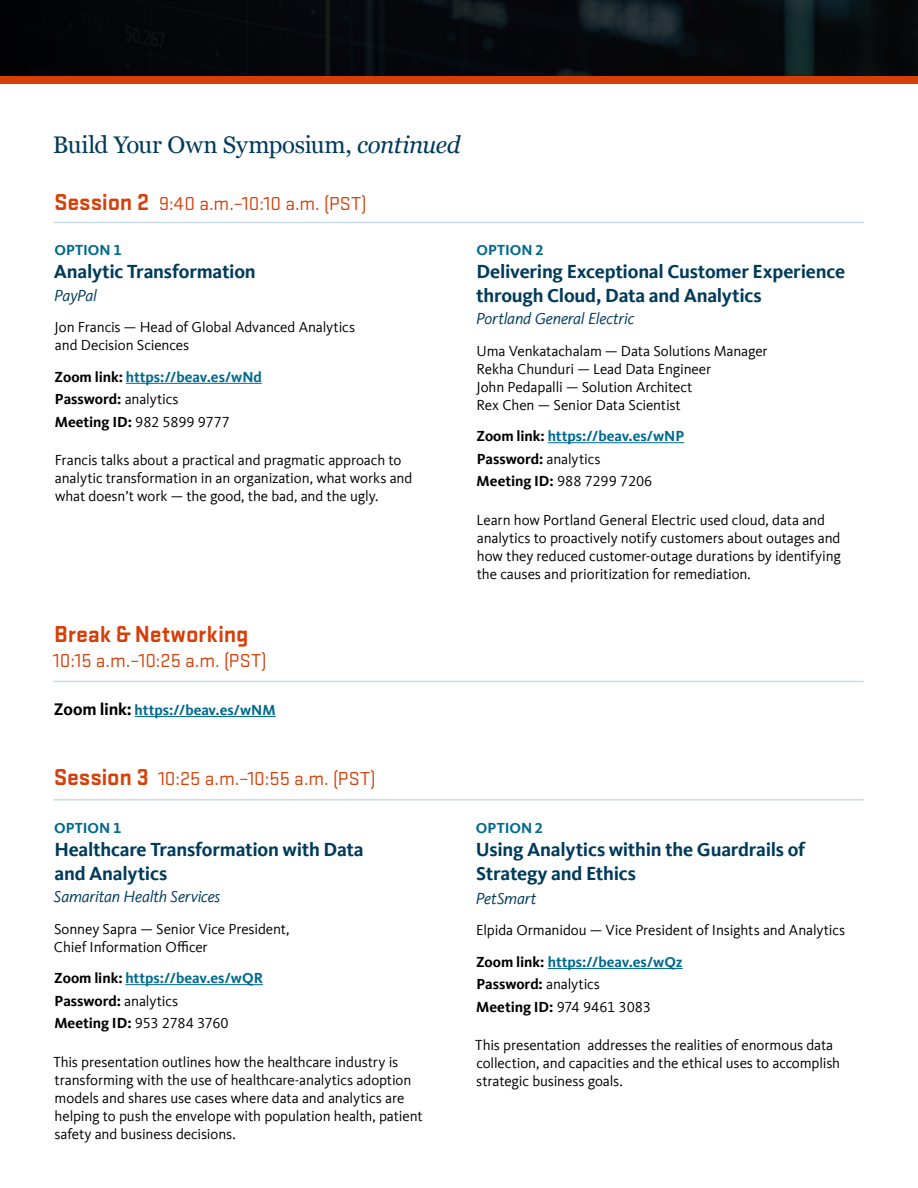
<style>
.page{position:relative;width:918px;height:1188px;background:#fff}
.page>*{position:absolute;margin:0;border:0;box-sizing:border-box;transform-origin:0 0}
.t1{font:24px "Georgia";letter-spacing:-.01em;color:#003b5c}
.t2{font:700 24px "Stratum 2";letter-spacing:-.01em;color:#d73f09}
.t3{font:700 19.5px/23.4px "Kievit Offc";letter-spacing:-.015em;color:#003b5c}
.t4{font:19.5px "Stratum 2";color:#d73f09}
.t5{font:italic 16.5px "Kievit Offc";letter-spacing:-.015em;color:#003b5c}
.t6{font:15px/18px "Kievit Offc";letter-spacing:-.01em;color:#000}
.t7{font:700 15px/22.6px "Kievit Offc";letter-spacing:-.005em;color:#000}
.t8{font:700 15px "Kievit Offc";color:#006a8e}
.s1{font-style:italic}
.s2{font-weight:700;font-size:24px}
.s3{color:#006a8e}
.s4{font-weight:400}
.s5{font-size:17.25px;color:#000}
.s6{font-weight:700}
.s7{font-weight:700;color:#006a8e}
</style>
<div class="page">
<hr style="left:54px;top:799px;width:809px;height:2px;background:#c6dae7">
<hr style="left:54px;top:681px;width:809px;height:1px;background:#c6dae7">
<hr style="left:135px;top:716px;width:141px;height:1px;background:#006a8e">
<hr style="left:125px;top:984px;width:138px;height:1px;background:#006a8e">
<hr style="left:548px;top:968px;width:135px;height:1px;background:#006a8e">
<hr style="left:54px;top:222px;width:810px;height:1px;background:#c6dae7">
<hr style="left:126px;top:383px;width:136px;height:1px;background:#006a8e">
<hr style="left:548px;top:442px;width:136px;height:1px;background:#006a8e">
<svg style="left:0;top:0;width:918px;height:76px;background:#070a0d"></svg>
<div style="left:0;top:76px;width:918px;height:8px;background:#d73f09"></div>
<h1 class="t1" style="left:53px;top:127px;width:409px">Build Your Own Symposium, <span class="s1">continued</span></h1>
<h2 class="t4" style="left:54px;top:191px;width:314px"><span class="s2">Session 2</span> 9:40 a.m.–10:10 a.m. (PST)</h2>
<p class="t8" style="left:54px;top:241px;width:69px">OPTION 1</p>
<h2 class="t3" style="left:54px;top:260px;width:204px">Analytic Transformation</h2>
<p class="t5" style="left:54px;top:286px;width:44px">PayPal</p>
<p class="t6" style="left:55px;top:318px;width:302px">Jon Francis — Head of Global Advanced Analytics and Decision Sciences</p>
<p class="t7" style="left:55px;top:365px;width:209px">Zoom link: <span class="s3">https://beav.es/wNd<br></span>Password: <span class="s4">analytics<br></span>Meeting ID: <span class="s4">982 5899 9777</span></p>
<p class="t6" style="left:55px;top:451px;width:359px">Francis talks about a practical and pragmatic approach to analytic transformation in an organization, what works and what doesn’t work — the good, the bad, and the ugly.</p>
<p class="t8" style="left:476px;top:241px;width:69px">OPTION 2</p>
<h2 class="t3" style="left:476px;top:260px;width:370px">Delivering Exceptional Customer Experience through Cloud, Data and Analytics</h2>
<p class="t5" style="left:476px;top:309px;width:160px">Portland General Electric</p>
<p class="t6" style="left:476px;top:342px;width:293px">Uma Venkatachalam — Data Solutions Manager Rekha Chunduri — Lead Data Engineer<br>John Pedapalli — Solution Architect<br>Rex Chen — Senior Data Scientist</p>
<p class="t7" style="left:477px;top:425px;width:209px">Zoom link: <span class="s3">https://beav.es/wNP<br></span>Password: <span class="s4">analytics<br></span>Meeting ID: <span class="s4">988 7299 7206</span></p>
<p class="t6" style="left:477px;top:511px;width:366px">Learn how Portland General Electric used cloud, data and analytics to proactively notify customers about outages and how they reduced customer-outage durations by identifying the causes and prioritization for remediation.</p>
<h1 class="t2" style="left:54px;top:617px;width:196px">Break &amp; Networking</h1>
<h2 class="t4" style="left:53px;top:648px;width:215px">10:15 a.m.–10:25 a.m. (PST)</h2>
<p class="t8" style="left:54px;top:701px;width:223px"><span class="s5">Zoom link:</span> https://beav.es/wNM</p>
<h2 class="t4" style="left:54px;top:766px;width:323px"><span class="s2">Session 3</span> 10:25 a.m.–10:55 a.m. (PST)</h2>
<p class="t8" style="left:54px;top:819px;width:69px">OPTION 1</p>
<h2 class="t3" style="left:54px;top:838px;width:311px">Healthcare Transformation with Data and Analytics</h2>
<p class="t5" style="left:54px;top:887px;width:168px">Samaritan Health Services</p>
<p class="t6" style="left:54px;top:920px;width:237px">Sonney Sapra — Senior Vice President,<br>Chief Information Officer</p>
<p class="t7" style="left:54px;top:967px;width:210px">Zoom link: <span class="s3">https://beav.es/wQR<br></span>Password: <span class="s4">analytics<br></span>Meeting ID: <span class="s4">953 2784 3760</span></p>
<p class="t6" style="left:53px;top:1053px;width:371px">This presentation outlines how the healthcare industry is transforming with the use of healthcare-analytics adoption models and shares use cases where data and analytics are helping to push the envelope with population health, patient safety and business decisions.</p>
<p class="t8" style="left:476px;top:819px;width:69px">OPTION 2</p>
<h2 class="t3" style="left:476px;top:838px;width:331px">Using Analytics within the Guardrails of<br>Strategy and Ethics</h2>
<p class="t5" style="left:476px;top:889px;width:62px">PetSmart</p>
<p class="t6" style="left:476px;top:915px;width:371px;line-height:31.5px">Elpida Ormanidou — Vice President of Insights and Analytics<br><span class="s6">Zoom link:</span> <span class="s7">https://beav.es/wQz</span></p>
<p class="t6" style="left:476px;top:973px;width:176px;line-height:22.6px"><span class="s6">Password:</span> analytics<br><span class="s6">Meeting ID:</span> 974 9461 3083</p>
<p class="t6" style="left:475px;top:1037px;width:367px">This presentation addresses the realities of enormous data collection, and capacities and the ethical uses to accomplish strategic business goals.</p>
</div>
